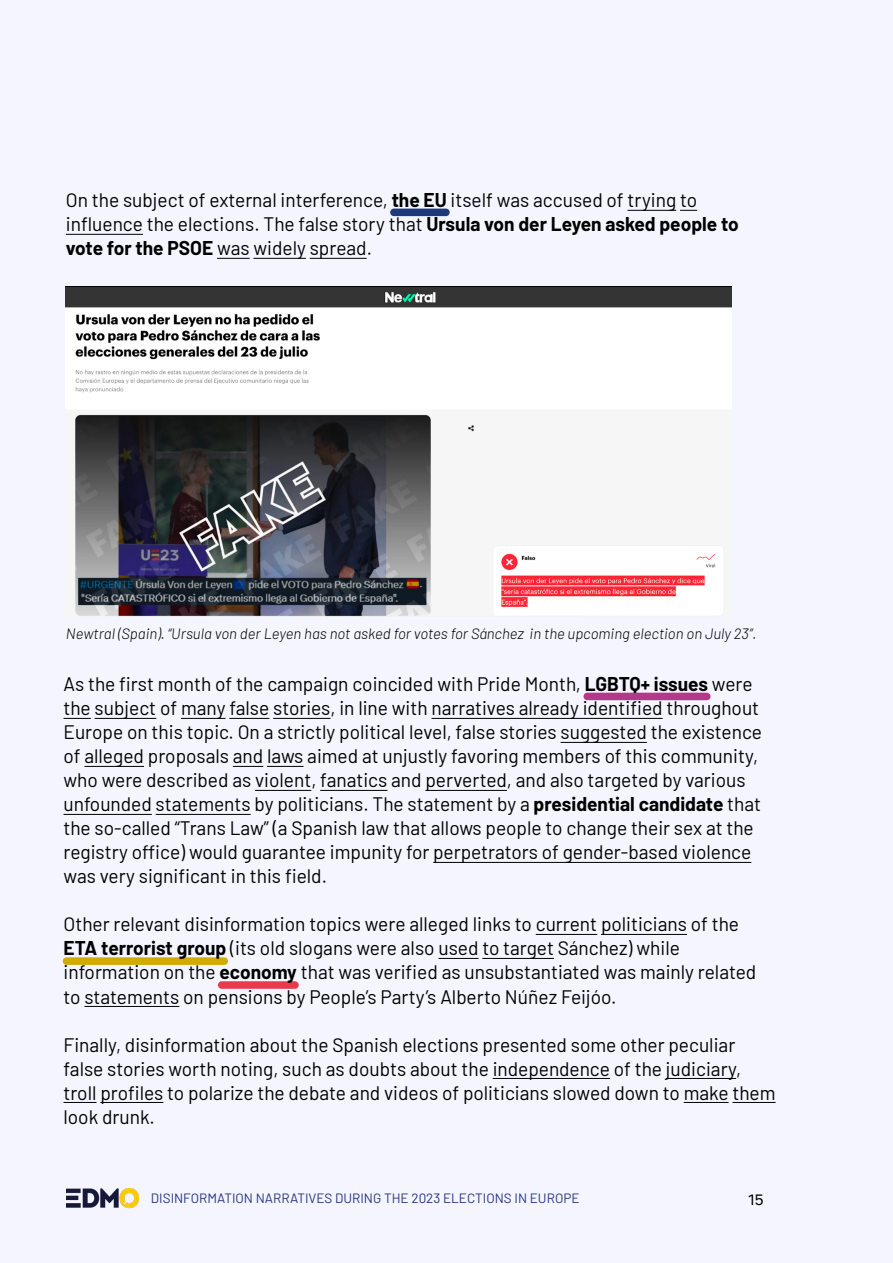
<style>
.page{position:relative;width:893px;height:1263px;background:#f5f5ff}
.page>*{position:absolute;margin:0;border:0;box-sizing:border-box;transform-origin:0 0}
.t1{font:19.5px/24px "Barlow";color:#000}
.t2{font:italic 300 15px "Barlow";color:#000}
.t3{font:15px "Mier A";color:#000}
.t4{font:13.5px "Barlow";color:#283583}
.s1{font-weight:700}
</style>
<div class="page">
<img style="left:67px;top:1188px;width:71px;height:21px">
<img style="left:66px;top:286px;width:665px;height:330px">
<div style="left:390px;top:209px;width:60px;height:7px;background:#1f3a7b;border-radius:4px"></div>
<div style="left:583px;top:693px;width:128px;height:7px;background:#b43989;border-radius:4px"></div>
<div style="left:63px;top:957px;width:165px;height:8px;background:#cfad00;border-radius:4px"></div>
<div style="left:218px;top:981px;width:81px;height:8px;background:#e73c4d;border-radius:4px"></div>
<svg style="left:64px;top:718px;width:27px;height:1px"></svg>
<hr style="left:95px;top:718px;width:61px;height:1px;background:#000">
<hr style="left:181px;top:718px;width:45px;height:1px;background:#000">
<hr style="left:229px;top:718px;width:40px;height:1px;background:#000">
<hr style="left:273px;top:718px;width:57px;height:1px;background:#000">
<hr style="left:431px;top:718px;width:232px;height:1px;background:#000">
<hr style="left:561px;top:742px;width:86px;height:1px;background:#000">
<hr style="left:84px;top:766px;width:60px;height:1px;background:#000">
<hr style="left:233px;top:766px;width:30px;height:1px;background:#000">
<hr style="left:267px;top:766px;width:36px;height:1px;background:#000">
<hr style="left:255px;top:790px;width:56px;height:1px;background:#000">
<hr style="left:320px;top:790px;width:67px;height:1px;background:#000">
<hr style="left:425px;top:790px;width:82px;height:1px;background:#000">
<hr style="left:64px;top:814px;width:88px;height:1px;background:#000">
<hr style="left:156px;top:814px;width:95px;height:1px;background:#000">
<hr style="left:433px;top:862px;width:318px;height:1px;background:#000">
<hr style="left:536px;top:934px;width:61px;height:1px;background:#000">
<hr style="left:601px;top:934px;width:86px;height:1px;background:#000">
<hr style="left:438px;top:958px;width:40px;height:1px;background:#000">
<hr style="left:482px;top:958px;width:72px;height:1px;background:#000">
<hr style="left:84px;top:1006px;width:95px;height:1px;background:#000">
<hr style="left:493px;top:1078px;width:117px;height:1px;background:#000">
<hr style="left:666px;top:1078px;width:70px;height:1px;background:#000">
<hr style="left:64px;top:1102px;width:33px;height:1px;background:#000">
<hr style="left:100px;top:1102px;width:63px;height:1px;background:#000">
<hr style="left:684px;top:1102px;width:45px;height:1px;background:#000">
<hr style="left:732px;top:1102px;width:44px;height:1px;background:#000">
<hr style="left:628px;top:210px;width:48px;height:1px;background:#000">
<svg style="left:680px;top:210px;width:17px;height:1px"></svg>
<hr style="left:66px;top:234px;width:77px;height:1px;background:#000">
<hr style="left:217px;top:258px;width:33px;height:1px;background:#000">
<hr style="left:253px;top:258px;width:53px;height:1px;background:#000">
<hr style="left:310px;top:258px;width:57px;height:1px;background:#000">
<p class="t1" style="left:66px;top:187px;width:674px">On the subject of external interference, <span class="s1">the EU</span> itself was accused of trying to influence the elections. The false story that <span class="s1">Ursula von der Leyen asked people to vote for the PSOE</span> was widely spread.</p>
<p class="t2" style="left:66px;top:623px;width:692px">Newtral (Spain). “Ursula von der Leyen has not asked for votes for Sánchez in the upcoming election on July 23”.</p>
<p class="t1" style="left:64px;top:671px;width:700px">As the first month of the campaign coincided with Pride Month, <span class="s1">LGBTQ+ issues</span> were the subject of many false stories, in line with narratives already identified throughout Europe on this topic. On a strictly political level, false stories suggested the existence of alleged proposals and laws aimed at unjustly favoring members of this community, who were described as violent, fanatics and perverted, and also targeted by various unfounded statements by politicians. The statement by a <span class="s1">presidential candidate</span> that the so-called “Trans Law” (a Spanish law that allows people to change their sex at the registry office) would guarantee impunity for perpetrators of gender-based violence was very significant in this field.</p>
<p class="t1" style="left:64px;top:911px;width:694px">Other relevant disinformation topics were alleged links to current politicians of the <span class="s1">ETA terrorist group</span> (its old slogans were also used to target Sánchez) while information on the <span class="s1">economy</span> that was verified as unsubstantiated was mainly related to statements on pensions by People’s Party’s Alberto Núñez Feijóo.</p>
<p class="t1" style="left:64px;top:1031px;width:714px">Finally, disinformation about the Spanish elections presented some other peculiar false stories worth noting, such as doubts about the independence of the judiciary, troll profiles to polarize the debate and videos of politicians slowed down to make them look drunk.</p>
<p class="t4" style="left:151px;top:1188px;width:430px">DISINFORMATION NARRATIVES DURING THE 2023 ELECTIONS IN EUROPE</p>
<p class="t3" style="left:748px;top:1188px;width:16px">15</p>
</div>
